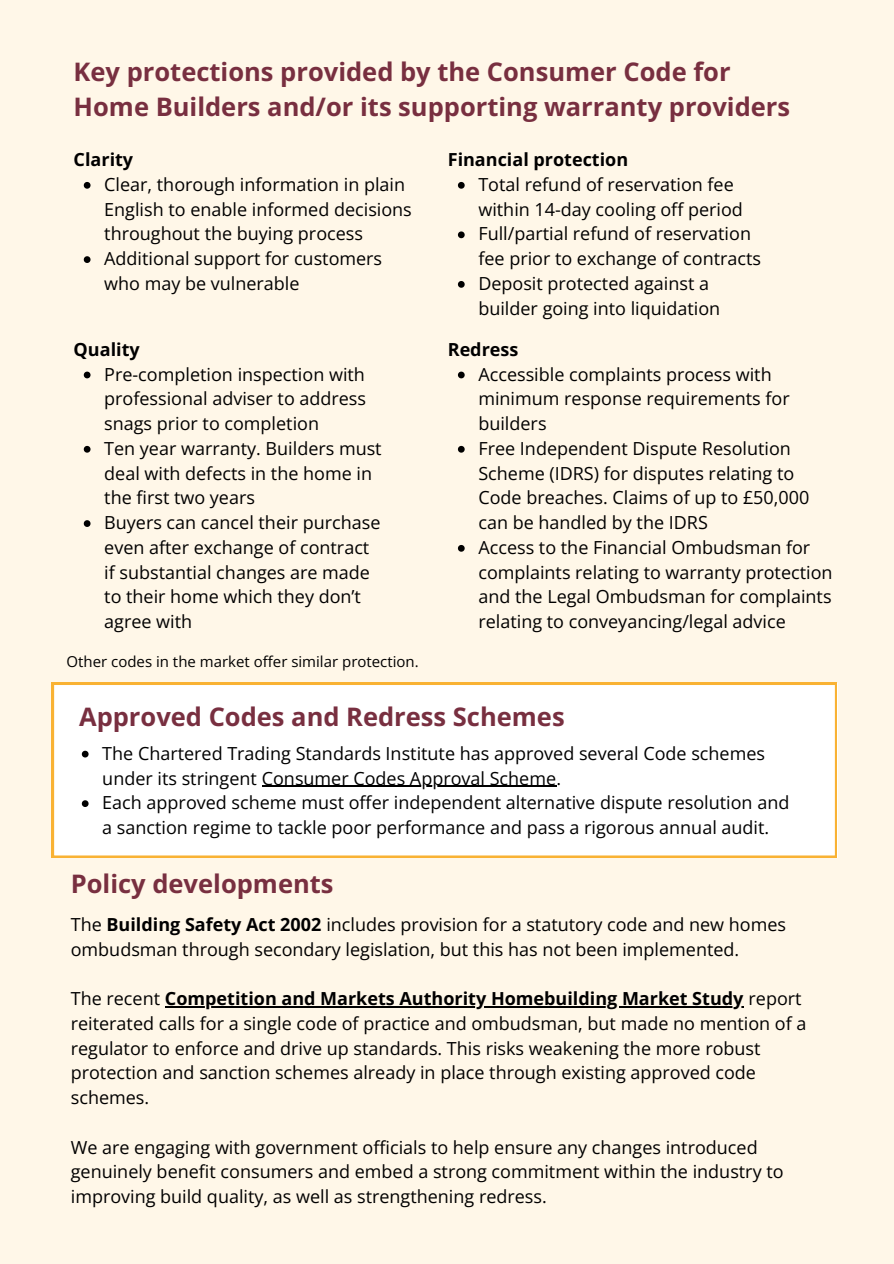
<style>
.page{position:relative;width:894px;height:1264px;background:#fff}
.page>*{position:absolute;margin:0;border:0;box-sizing:border-box;transform-origin:0 0}
.t1{font:700 25.5px/34.8px "Open Sans";color:#782f40}
.t2{font:18px/24.8px "Open Sans";color:#000}
.t3{font:700 18px "Open Sans";color:#000}
.t4{font:15px "Open Sans";color:#000}
.s1{font-weight:700}
.s2{font-weight:400}
</style>
<div class="page">
<div style="left:0;top:0;width:893px;height:1263px;background:#fff7e8"></div>
<div style="left:52px;top:682px;width:784px;height:175px;background:#fff"></div>
<svg style="left:84px;top:182px;width:6px;height:7px"></svg>
<svg style="left:84px;top:256px;width:6px;height:7px"></svg>
<svg style="left:458px;top:182px;width:6px;height:7px"></svg>
<svg style="left:458px;top:231px;width:6px;height:7px"></svg>
<svg style="left:458px;top:281px;width:6px;height:7px"></svg>
<svg style="left:84px;top:371px;width:6px;height:7px"></svg>
<svg style="left:84px;top:446px;width:6px;height:6px"></svg>
<svg style="left:84px;top:520px;width:6px;height:7px"></svg>
<svg style="left:458px;top:371px;width:6px;height:7px"></svg>
<svg style="left:458px;top:446px;width:6px;height:6px"></svg>
<svg style="left:458px;top:545px;width:6px;height:6px"></svg>
<svg style="left:82px;top:750px;width:7px;height:7px"></svg>
<hr style="left:262px;top:785px;width:294px;height:1px;background:#000">
<svg style="left:82px;top:800px;width:7px;height:7px"></svg>
<hr style="left:165px;top:1006px;width:578px;height:1px;background:#000">
<p class="t1" style="left:74px;top:54px;width:717px">Key protections provided by the Consumer Code for<br>Home Builders and/or its supporting warranty providers</p>
<h1 class="t3" style="left:74px;top:147px;width:61px">Clarity</h1>
<h2 class="t2" style="left:104px;top:171px;width:309px">Clear, thorough information in plain<br>English to enable informed decisions throughout the buying process</h2>
<p class="t2" style="left:104px;top:246px;width:279px">Additional support for customers who may be vulnerable</p>
<p class="t3" style="left:74px;top:336px;width:68px">Quality</p>
<h2 class="t2" style="left:104px;top:361px;width:263px;text-align:justify">Pre-completion inspection with professional adviser to address snags prior to completion</h2>
<p class="t2" style="left:104px;top:435px;width:279px">Ten year warranty. Builders must deal with defects in the home in the first two years</p>
<p class="t2" style="left:104px;top:510px;width:277px">Buyers can cancel their purchase even after exchange of contract if substantial changes are made to their home which they don’t agree with</p>
<p class="t4" style="left:66px;top:650px;width:353px">Other codes in the market offer similar protection.</p>
<p class="t3" style="left:447px;top:147px;width:182px">Financial protection</p>
<h2 class="t2" style="left:478px;top:171px;width:266px">Total refund of reservation fee within 14-day cooling off period</h2>
<p class="t2" style="left:478px;top:221px;width:284px">Full/partial refund of reservation fee prior to exchange of contracts</p>
<p class="t2" style="left:478px;top:270px;width:243px">Deposit protected against a builder going into liquidation</p>
<p class="t3" style="left:447px;top:336px;width:72px">Redress</p>
<h2 class="t2" style="left:478px;top:361px;width:313px">Accessible complaints process with minimum response requirements for builders</h2>
<p class="t2" style="left:478px;top:435px;width:332px">Free Independent Dispute Resolution Scheme (IDRS) for disputes relating to Code breaches. Claims of up to £50,000 can be handled by the IDRS</p>
<p class="t2" style="left:478px;top:534px;width:355px">Access to the Financial Ombudsman for complaints relating to warranty protection and the Legal Ombudsman for complaints relating to conveyancing/legal advice</p>
<p class="t1" style="left:79px;top:698px;width:487px">Approved Codes and Redress Schemes</p>
<p class="t2" style="left:102px;top:740px;width:664px">The Chartered Trading Standards Institute has approved several Code schemes under its stringent Consumer Codes Approval Scheme.</p>
<p class="t2" style="left:102px;top:790px;width:688px">Each approved scheme must offer independent alternative dispute resolution and a sanction regime to tackle poor performance and pass a rigorous annual audit.</p>
<h1 class="t1" style="left:71px;top:866px;width:264px">Policy developments</h1>
<h3 class="t2" style="left:71px;top:911px;width:716px">The <span class="s1">Building Safety Act 2002</span> includes provision for a statutory code and new homes ombudsman through secondary legislation, but this has not been implemented.</h3>
<h3 class="t3" style="left:71px;top:985px;width:732px"><span class="s2">The recent</span> Competition and Markets Authority Homebuilding Market Study <span class="s2">report</span></h3>
<h3 class="t2" style="left:71px;top:1010px;width:737px">reiterated calls for a single code of practice and ombudsman, but made no mention of a regulator to enforce and drive up standards. This risks weakening the more robust protection and sanction schemes already in place through existing approved code schemes.</h3>
<h3 class="t2" style="left:71px;top:1134px;width:714px">We are engaging with government officials to help ensure any changes introduced genuinely benefit consumers and embed a strong commitment within the industry to improving build quality, as well as strengthening redress.</h3>
</div>
